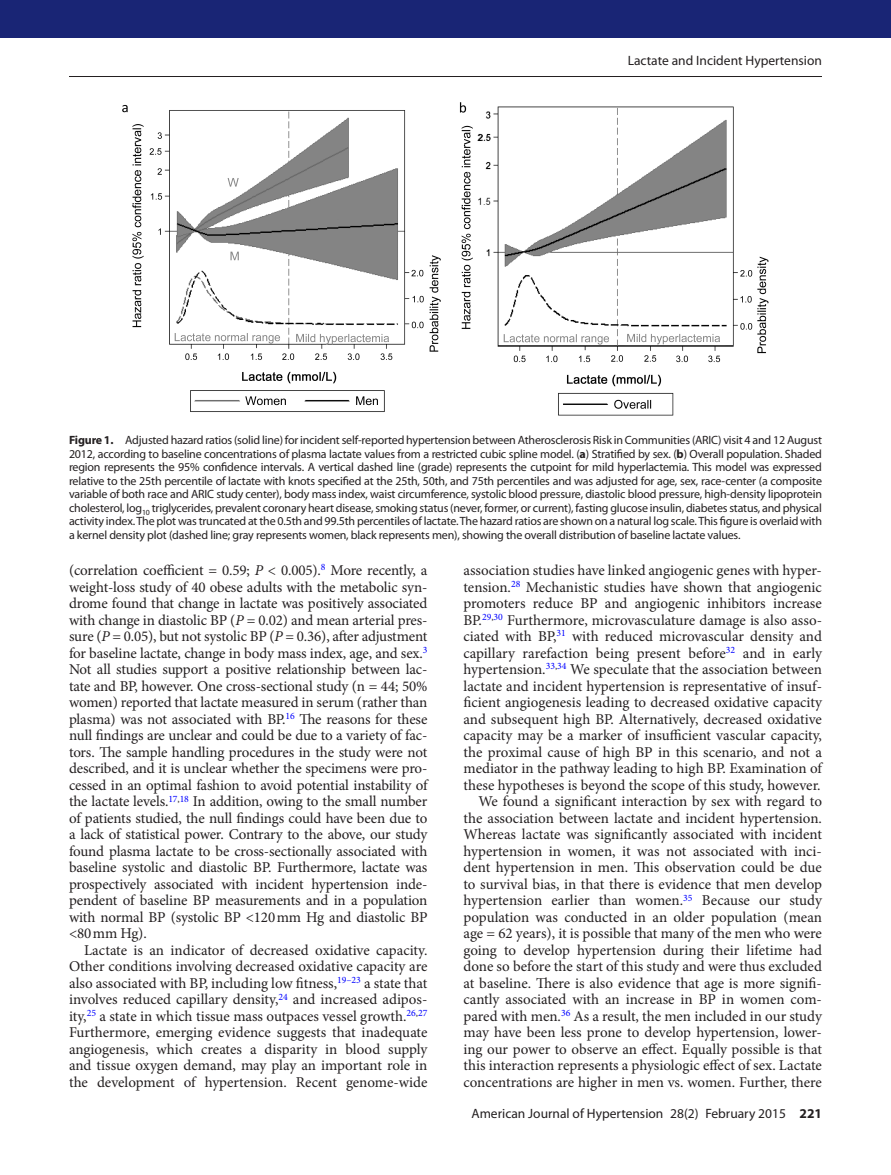
<style>
.page{position:relative;width:891px;height:1175px;background:#fff}
.page>*{position:absolute;margin:0;border:0;box-sizing:border-box;transform-origin:0 0}
.t1{font:15px/16.5px "Minion Pro";color:#231f20;text-align:justify}
.t2{font:13.5px "Myriad Pro";color:#231f20}
.t3{font:12px/13.5px "Myriad Pro";letter-spacing:-.015em;color:#231f20;text-align:justify}
.s1{font-weight:700}
.s2{font-style:italic}
</style>
<div class="page">
<hr style="left:69px;top:76px;width:753px;height:1px;background:#231f20">
<div style="left:0;top:0;width:891px;height:38px;background:#192575"></div>
<img style="left:122px;top:102px;width:647px;height:313px">
<p class="t2" style="left:628px;top:52px;width:196px">Lactate and Incident Hypertension</p>
<p class="t3" style="left:69px;top:433px;width:754px"><span class="s1">Figure 1.</span> Adjusted hazard ratios (solid line) for incident self-reported hypertension between Atherosclerosis Risk in Communities (ARIC) visit 4 and 12 August 2012, according to baseline concentrations of plasma lactate values from a restricted cubic spline model. (<span class="s1">a</span>) Stratified by sex. (<span class="s1">b</span>) Overall population. Shaded region represents the 95% confidence intervals. A vertical dashed line (grade) represents the cutpoint for mild hyperlactemia. This model was expressed relative to the 25th percentile of lactate with knots specified at the 25th, 50th, and 75th percentiles and was adjusted for age, sex, race-center (a composite variable of both race and ARIC study center), body mass index, waist circumference, systolic blood pressure, diastolic blood pressure, high-density lipoprotein cholesterol, log<sub>10</sub> triglycerides, prevalent coronary heart disease, smoking status (never, former, or current), fasting glucose insulin, diabetes status, and physical activity index. The plot was truncated at the 0.5th and 99.5th percentiles of lactate. The hazard ratios are shown on a natural log scale. This figure is overlaid with a kernel density plot (dashed line; gray represents women, black represents men), showing the overall distribution of baseline lactate values.</p>
<p class="t1" style="left:69px;top:562px;width:360px">(correlation coefficient = 0.59; <span class="s2">P</span> &lt; 0.005).<sup>8</sup> More recently, a weight-loss study of 40 obese adults with the metabolic syn&shy;drome found that change in lactate was positively associated with change in diastolic BP (<span class="s2">P</span> = 0.02) and mean arterial pres&shy;sure (<span class="s2">P</span> = 0.05), but not systolic BP (<span class="s2">P</span> = 0.36), after adjustment for baseline lactate, change in body mass index, age, and sex.<sup>3<br></sup>Not all studies support a positive relationship between lac&shy;tate and BP, however. One cross-sectional study (n = 44; 50% women) reported that lactate measured in serum (rather than plasma) was not associated with BP.<sup>16</sup> The reasons for these null findings are unclear and could be due to a variety of fac&shy;tors. The sample handling procedures in the study were not described, and it is unclear whether the specimens were pro&shy;cessed in an optimal fashion to avoid potential instability of the lactate levels.<sup>17</sup><sup>,</sup><sup>18</sup> In addition, owing to the small number of patients studied, the null findings could have been due to a lack of statistical power. Contrary to the above, our study found plasma lactate to be cross-sectionally associated with baseline systolic and diastolic BP. Furthermore, lactate was prospectively associated with incident hypertension inde&shy;pendent of baseline BP measurements and in a population with normal BP (systolic BP &lt;120mm Hg and diastolic BP &lt;80mm Hg).</p>
<p class="t1" style="left:69px;top:941px;width:360px;text-indent:15px">Lactate is an indicator of decreased oxidative capacity.<br>Other conditions involving decreased oxidative capacity are also associated with BP, including low fitness,<sup>19–23</sup> a state that involves reduced capillary density,<sup>24</sup> and increased adipos&shy;ity,<sup>25</sup> a state in which tissue mass outpaces vessel growth.<sup>26</sup><sup>,</sup><sup>27<br></sup>Furthermore, emerging evidence suggests that inadequate angiogenesis, which creates a disparity in blood supply and tissue oxygen demand, may play an important role in the development of hypertension. Recent genome-wide</p>
<p class="t1" style="left:463px;top:562px;width:360px;text-align:right">association studies have linked angiogenic genes with hyper&shy;tension.<sup>28</sup> Mechanistic studies have shown that angiogenic promoters reduce BP and angiogenic inhibitors increase BP.<sup>29</sup><sup>,</sup><sup>30</sup> Furthermore, microvasculature damage is also asso&shy;ciated with BP,<sup>31</sup> with reduced microvascular density and capillary rarefaction being present before<sup>32</sup> and in early hypertension.<sup>33</sup><sup>,</sup><sup>34</sup> We speculate that the association between lactate and incident hypertension is representative of insuf&shy;ficient angiogenesis leading to decreased oxidative capacity and subsequent high BP. Alternatively, decreased oxidative capacity may be a marker of insufficient vascular capacity, the proximal cause of high BP in this scenario, and not a mediator in the pathway leading to high BP. Examination of these hypotheses is beyond the scope of this study, however.<br>We found a significant interaction by sex with regard to the association between lactate and incident hypertension.<br>Whereas lactate was significantly associated with incident hypertension in women, it was not associated with inci&shy;dent hypertension in men. This observation could be due to survival bias, in that there is evidence that men develop hypertension earlier than women.<sup>35</sup> Because our study population was conducted in an older population (mean age = 62 years), it is possible that many of the men who were going to develop hypertension during their lifetime had done so before the start of this study and were thus excluded at baseline. There is also evidence that age is more signifi&shy;cantly associated with an increase in BP in women com&shy;pared with men.<sup>36</sup> As a result, the men included in our study may have been less prone to develop hypertension, lower&shy;ing our power to observe an effect. Equally possible is that this interaction represents a physiologic effect of sex. Lactate concentrations are higher in men vs. women. Further, there</p>
<p class="t2" style="left:471px;top:1105px;width:352px">American Journal of Hypertension 28(2) February 2015 <span class="s1">221</span></p>
</div>
